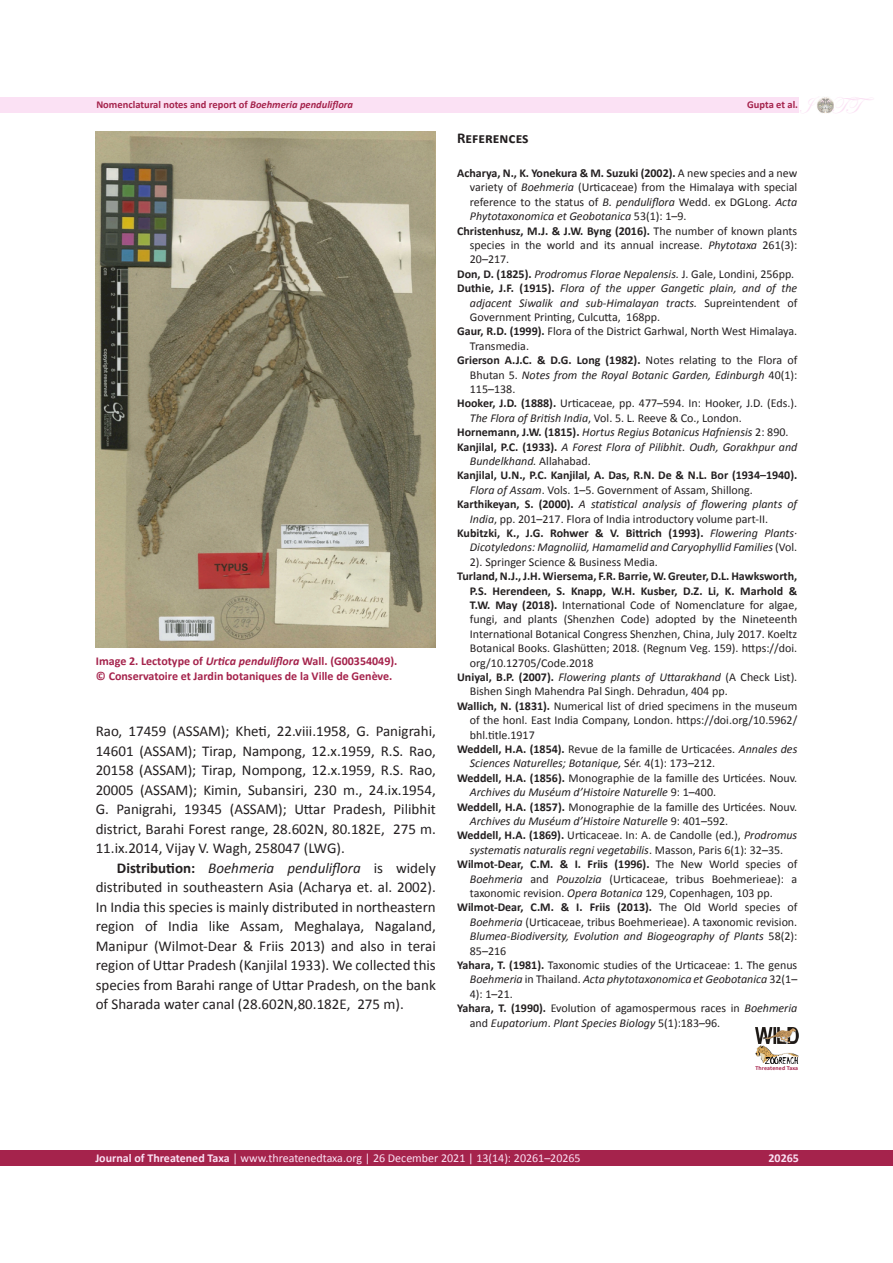
<style>
.page{position:relative;width:893px;height:1263px;background:#fff}
.page>*{position:absolute;margin:0;border:0;box-sizing:border-box;transform-origin:0 0}
.t1{font:24px "Edwardian Script ITC";color:#fbe1f4}
.t2{font:15px/19.5px "Calibri";color:#231f20;text-align:justify}
.t3{font:700 15px "Calibri";color:#231f20}
.t4{font:12px/14.4px "Calibri";color:#231f20;text-align:justify}
.t5{font:12px/14.4px "Calibri Italic 2";color:#231f20;text-align:justify}
.t6{font:italic 12px/14.4px "Calibri";color:#231f20}
.t7{font:700 12px/14.4px "Calibri";color:#231f20}
.t8{font:700 12px "Calibri";color:#a5234c}
.t9{font:12px "Calibri 2";color:#fbe1f4}
.t10{font:700 12px "Calibri";color:#fbe1f4}
.t11{font:10.5px "Calibri Bold 2";color:#a5234c}
.t12{font:700 6px "Calibri";color:#a5234c}
.s1{font-size:19.65px}
.s2{font-family:"Calibri";font-weight:700;font-style:italic}
.s3{font-style:italic}
.s4{font-weight:700}
.s5{font-family:"Calibri 2"}
.s6{font-family:"Calibri Italic 2"}
.s7{font-family:"Calibri";font-weight:700}
.s8{font-family:"Calibri"}
.s9{font-family:"Calibri";font-style:italic}
.s10{font-weight:700;font-style:normal}
.s11{font-family:"Calibri Italic 2";font-style:normal}
.s12{font-family:"Calibri 2";font-style:normal}
.s13{font-family:"Calibri Italic 2";font-weight:400}
.s14{font-weight:400}
.s15{font-style:normal}
.s16{font-family:"Calibri Bold 2"}
</style>
<div class="page">
<svg style="left:0;top:97px;width:1px;height:15px"></svg>
<div style="left:1px;top:97px;width:797px;height:15px;background:#fbe1f4"></div>
<svg style="left:0;top:1150px;width:1px;height:16px"></svg>
<div style="left:1px;top:1150px;width:892px;height:16px;background:#a5234c"></div>
<img style="left:817px;top:97px;width:17px;height:16px">
<img style="left:96px;top:132px;width:340px;height:516px">
<img style="left:755px;top:1028px;width:43px;height:36px">
<h1 class="t1" style="left:801px;top:92px;width:74px"><span class="s1">J</span> TT</h1>
<p class="t11" style="left:96px;top:98px;width:258px">Nomenclatural notes and report of <span class="s2">Boehmeria penduliflora</span></p>
<p class="t11" style="left:747px;top:98px;width:52px">Gupta et al.</p>
<p class="t8" style="left:96px;top:654px;width:303px">Image 2. Lectotype of <span class="s3">Urtica penduliflora</span> Wall. (G00354049).</p>
<p class="t8" style="left:96px;top:668px;width:298px">© Conservatoire et Jardin botaniques de la Ville de Genève.</p>
<p class="t2" style="left:96px;top:722px;width:342px">Rao, 17459 (ASSAM); Kheti, 22.viii.1958, G. Panigrahi, 14601 (ASSAM); Tirap, Nampong, 12.x.1959, R.S. Rao, 20158 (ASSAM); Tirap, Nompong, 12.x.1959, R.S. Rao, 20005 (ASSAM); Kimin, Subansiri, 230 m., 24.ix.1954, G. Panigrahi, 19345 (ASSAM); Uttar Pradesh, Pilibhit district, Barahi Forest range, 28.602N, 80.182E, 275 m.<br>11.ix.2014, Vijay V. Wagh, 258047 (LWG).</p>
<p class="t2" style="left:96px;top:858px;width:342px;text-indent:21px"><span class="s4">Distribution:</span> <span class="s3">Boehmeria penduliflora</span> is widely <span class="s5">distributed in southeastern Asia (Acharya et. al. 2002).<br>In India this species is mainly distributed in northeastern </span>region of India like Assam, Meghalaya, Nagaland, Manipur (Wilmot-Dear &amp; Friis 2013) and also in terai region of Uttar Pradesh (Kanjilal 1933). We collected this species from Barahi range of Uttar Pradesh, on the bank of Sharada water canal (28.602N,80.182E, 275 m).</p>
<p class="t3" style="left:457px;top:128px;width:73px">References</p>
<p class="t4" style="left:470px;top:166px;width:329px;text-indent:-13px"><span class="s4">Acharya, N., K. Yonekura &amp; M. Suzuki (2002).</span> A new species and a new variety of <span class="s6">Boehmeria</span> (Urticaceae) from the Himalaya with special <span class="s5">reference to the status of</span> <span class="s3">B. penduliflora</span> <span class="s5">Wedd. ex DGLong.</span> <span class="s6">Acta Phytotaxonomica et Geobotanica</span> 53(1): 1–9.</p>
<p class="t4" style="left:470px;top:223px;width:329px;text-indent:-13px"><span class="s4">Christenhusz, M.J. &amp; J.W. Byng (2016).</span> The number of known plants species in the world and its annual increase. <span class="s6">Phytotaxa</span> <span class="s5">261(3):<br></span>20–217.</p>
<p class="t5" style="left:457px;top:266px;width:339px"><span class="s7">Don, D. (1825).</span> Prodromus Florae Nepalensis. <span class="s8">J. Gale, Londini, 256pp.</span></p>
<p class="t5" style="left:470px;top:280px;width:329px;text-indent:-13px"><span class="s7">Duthie, J.F. (1915).</span> <span class="s9">Flora of the upper Gangetic plain, and of the </span>adjacent Siwalik and sub-Himalayan tracts. <span class="s5">Supreintendent of </span><span class="s8">Government Printing, Culcutta, 168pp.</span></p>
<p class="t4" style="left:470px;top:324px;width:329px;text-indent:-13px"><span class="s4">Gaur, R.D. (1999).</span> Flora of the District Garhwal, North West Himalaya.<br><span class="s5">Transmedia.</span></p>
<p class="t4" style="left:470px;top:353px;width:329px;text-indent:-13px"><span class="s4">Grierson A.J.C. &amp; D.G. Long (1982).</span> Notes relating to the Flora of Bhutan 5. <span class="s3">Notes from the Royal Botanic Garden, Edinburgh</span> <span class="s5">40(1):<br></span>115–138.</p>
<p class="t4" style="left:470px;top:396px;width:329px;text-indent:-13px"><span class="s4">Hooker, J.D. (1888).</span> Urticaceae, pp. 477–594. In: Hooker, J.D. (Eds.).<br><span class="s3">The Flora of British India</span>, Vol. 5. L. Reeve &amp; Co., London.</p>
<p class="t5" style="left:457px;top:424px;width:333px"><span class="s7">Hornemann, J.W. (1815).</span> Hortus Regius Botanicus Hafniensis <span class="s5">2:</span> <span class="s8">890.</span></p>
<p class="t6" style="left:470px;top:439px;width:329px;text-indent:-13px"><span class="s10">Kanjilal, P.C. (1933).</span> A Forest Flora of Pilibhit. Oudh, Gorakhpur and<br><span class="s11">Bundelkhand.</span> <span class="s12">Allahabad.</span></p>
<p class="t7" style="left:470px;top:468px;width:329px;text-indent:-13px">Kanjilal, U.N., P.C. Kanjilal, A. Das, R.N. De &amp; N.L. Bor (1934–1940).<br><span class="s13">Flora of Assam</span><span class="s14">. Vols. 1–5. Government of Assam, Shillong.</span></p>
<p class="t4" style="left:470px;top:497px;width:329px;text-indent:-13px"><span class="s4">Karthikeyan, S. (2000).</span> <span class="s3">A statistical analysis of flowering plants of<br>India</span>, pp. 201–217. Flora of India introductory volume part-II.</p>
<p class="t6" style="left:470px;top:525px;width:329px;text-align:justify;text-indent:-13px"><span class="s10">Kubitzki, K., J.G. Rohwer &amp; V. Bittrich (1993).</span> <span class="s11">Flowering Plants· </span>Dicotyledons: Magnoliid, Hamamelid and Caryophyllid Families <span class="s12">(Vol.<br></span><span class="s15">2). Springer Science &amp; Business Media.</span></p>
<p class="t4" style="left:470px;top:569px;width:329px;text-indent:-13px"><span class="s4">Turland, N.J., J.H. Wiersema, F.R. Barrie, W. Greuter, D.L. Hawksworth, P.S. Herendeen, S. Knapp, W.H. Kusber, D.Z. Li, K. Marhold &amp; T.W. May (2018).</span> International Code of Nomenclature for algae, fungi, and plants (Shenzhen Code) adopted by the Nineteenth International Botanical Congress Shenzhen, China, July 2017. Koeltz Botanical Books. Glashütten; 2018. (Regnum Veg. 159). https://doi. org/10.12705/Code.2018</p>
<p class="t4" style="left:470px;top:670px;width:329px;text-indent:-13px"><span class="s4">Uniyal, B.P. (2007).</span> <span class="s3">Flowering plants of Uttarakhand</span> <span class="s5">(A Check List).<br></span>Bishen Singh Mahendra Pal Singh. Dehradun, 404 pp.</p>
<p class="t4" style="left:470px;top:699px;width:329px;text-indent:-13px"><span class="s4">Wallich, N. (1831).</span> <span class="s5">Numerical list of dried specimens in the museum </span>of the honl. East India Company, London. https://doi.org/10.5962/ bhl.title.1917</p>
<p class="t4" style="left:470px;top:742px;width:329px;text-indent:-13px"><span class="s4">Weddell, H.A. (1854).</span> Revue de la famille de Urticacées. <span class="s6">Annales des<br></span><span class="s3">Sciences Naturelles; Botanique,</span> Sér. 4(1): 173–212.</p>
<p class="t4" style="left:470px;top:771px;width:329px;text-indent:-13px"><span class="s4">Weddell, H.A. (1856).</span> Monographie de la famille des Urticées. Nouv.<br><span class="s3">Archives du Muséum d’Histoire Naturelle</span> 9: 1–400.</p>
<p class="t4" style="left:470px;top:799px;width:329px;text-indent:-13px"><span class="s4">Weddell, H.A. (1857).</span> Monographie de la famille des Urticées. Nouv.<br><span class="s3">Archives du Muséum d’Histoire Naturelle</span> 9: 401–592.</p>
<p class="t4" style="left:457px;top:828px;width:342px;text-align:center"><span class="s4">Weddell, H.A. (1869).</span> Urticaceae. In: A. de Candolle (ed.), <span class="s6">Prodromus </span><span class="s3">systematis naturalis regni vegetabilis</span>. Masson, Paris 6(1): 32–35.</p>
<p class="t4" style="left:470px;top:857px;width:329px;text-indent:-13px"><span class="s4">Wilmot-Dear, C.M. &amp; I. Friis (1996).</span> The New World species of <span class="s6">Boehmeria</span> <span class="s5">and</span> <span class="s6">Pouzolzia</span> (Urticaceae, tribus Boehmerieae): a taxonomic revision. <span class="s6">Opera Botanica</span> 129, Copenhagen, 103 pp.</p>
<p class="t4" style="left:470px;top:900px;width:329px;text-indent:-13px"><span class="s4">Wilmot-Dear, C.M. &amp; I. Friis (2013).</span> The Old World species of <span class="s6">Boehmeria</span> (Urticaceae, tribus Boehmerieae). A taxonomic revision.<br><span class="s3">Blumea-Biodiversity, Evolution and Biogeography of Plants</span> 58(2):<br>85–216</p>
<p class="t4" style="left:470px;top:958px;width:329px;text-indent:-13px"><span class="s4">Yahara, T. (1981).</span> Taxonomic studies of the Urticaceae: 1. The genus <span class="s6">Boehmeria</span> <span class="s5">in Thailand.</span> <span class="s6">Acta phytotaxonomica et Geobotanica</span> <span class="s5">32(1– 4): 1–21.</span></p>
<p class="t4" style="left:470px;top:1001px;width:329px;text-indent:-13px"><span class="s4">Yahara, T. (1990).</span> Evolution of agamospermous races in <span class="s6">Boehmeria </span><span class="s5">and</span> <span class="s3">Eupatorium</span><span class="s5">.</span> <span class="s6">Plant Species Biology</span> 5(1):183–96.</p>
<p class="t12" style="left:755px;top:1064px;width:44px">Threatened Taxa</p>
<p class="t9" style="left:95px;top:1150px;width:487px"><span class="s16">Journal of Threatened Taxa</span> | www.threatenedtaxa.org | 26 December 2021 | 13(14): 20261–20265</p>
<p class="t10" style="left:768px;top:1150px;width:32px">20265</p>
</div>
